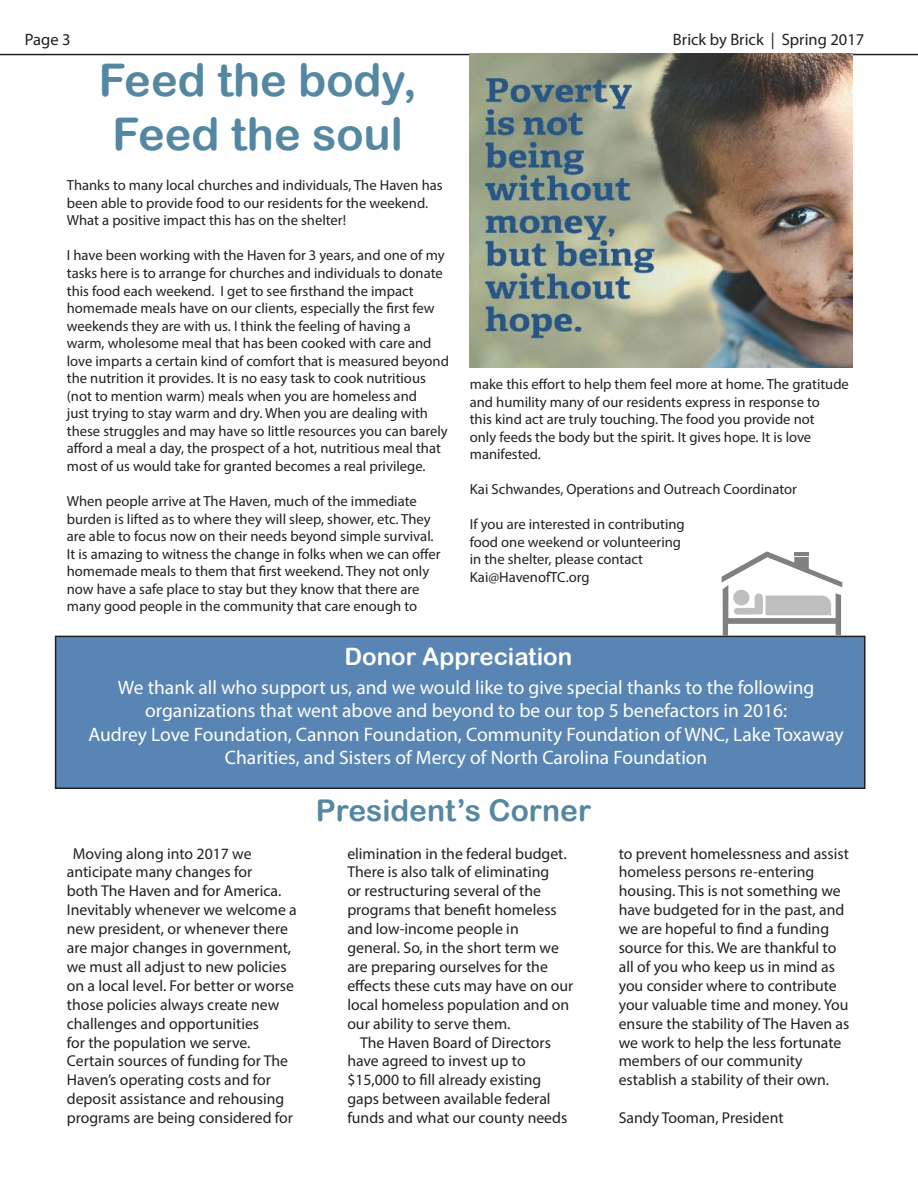
<style>
.page{position:relative;width:918px;height:1188px;background:#fff}
.page>*{position:absolute;margin:0;border:0;box-sizing:border-box;transform-origin:0 0}
.t1{font:45px/54px "Arial Rounded MT Bold";color:#5487a1;text-align:center}
.t2{font:30px "Arial Rounded MT Bold";color:#5487a1}
.t3{font:24px "Arial Rounded MT Bold";color:#fff}
.t4{font:19.5px/23.4px "Myriad Pro";color:#fff;text-align:center}
.t5{font:16.5px "Myriad Pro";color:#241f1f}
.t6{font:15.75px/18.9px "Myriad Pro";color:#241f1f}
.t7{font:14.7px/17.5px "Myriad Pro";color:#241f1f}
</style>
<div class="page">
<hr style="left:0;top:54px;width:918px;height:1px;background:#241f1f">
<div style="left:56px;top:636px;width:809px;height:152px;background:#5885b3"></div>
<div style="left:55px;top:636px;width:811px;height:153px;border:2px solid #241f1f"></div>
<svg style="left:722px;top:551px;width:120px;height:85px"></svg>
<img style="left:470px;top:54px;width:382px;height:313px">
<p class="t5" style="left:25px;top:30px;width:47px">Page 3</p>
<p class="t5" style="left:673px;top:30px;width:193px">Brick by Brick | Spring 2017</p>
<h1 class="t1" style="left:99px;top:53px;width:319px">Feed the body,<br>Feed the soul</h1>
<p class="t7" style="left:67px;top:176px;width:377px">Thanks to many local churches and individuals, The Haven has been able to provide food to our residents for the weekend.<br>What a positive impact this has on the shelter!</p>
<p class="t7" style="left:67px;top:247px;width:384px">I have been working with the Haven for 3 years, and one of my tasks here is to arrange for churches and individuals to donate this food each weekend. I get to see firsthand the impact homemade meals have on our clients, especially the first few weekends they are with us. I think the feeling of having a warm, wholesome meal that has been cooked with care and love imparts a certain kind of comfort that is measured beyond the nutrition it provides. It is no easy task to cook nutritious (not to mention warm) meals when you are homeless and<br>just trying to stay warm and dry. When you are dealing with these struggles and may have so little resources you can barely afford a meal a day, the prospect of a hot, nutritious meal that most of us would take for granted becomes a real privilege.</p>
<p class="t7" style="left:67px;top:492px;width:375px">When people arrive at The Haven, much of the immediate burden is lifted as to where they will sleep, shower, etc. They are able to focus now on their needs beyond simple survival.<br>It is amazing to witness the change in folks when we can offer homemade meals to them that first weekend. They not only now have a safe place to stay but they know that there are many good people in the community that care enough to</p>
<p class="t7" style="left:470px;top:375px;width:381px">make this effort to help them feel more at home. The gratitude and humility many of our residents express in response to<br>this kind act are truly touching. The food you provide not<br>only feeds the body but the spirit. It gives hope. It is love manifested.</p>
<p class="t7" style="left:470px;top:480px;width:329px">Kai Schwandes, Operations and Outreach Coordinator</p>
<p class="t7" style="left:470px;top:515px;width:217px">If you are interested in contributing food one weekend or volunteering in the shelter, please contact<br>Kai@HavenofTC.org</p>
<h3 class="t3" style="left:345px;top:642px;width:229px">Donor Appreciation</h3>
<p class="t4" style="left:88px;top:676px;width:757px">We thank all who support us, and we would like to give special thanks to the following organizations that went above and beyond to be our top 5 benefactors in 2016:<br>Audrey Love Foundation, Cannon Foundation, Community Foundation of WNC, Lake Toxaway Charities, and Sisters of Mercy of North Carolina Foundation</p>
<p class="t6" style="left:67px;top:844px;width:231px;text-indent:6px">Moving along into 2017 we anticipate many changes for<br>both The Haven and for America.<br>Inevitably whenever we welcome a new president, or whenever there are major changes in government, we must all adjust to new policies on a local level. For better or worse those policies always create new challenges and opportunities<br>for the population we serve.<br>Certain sources of funding for The<br>Haven’s operating costs and for deposit assistance and rehousing programs are being considered for</p>
<h2 class="t2" style="left:316px;top:793px;width:277px">President’s Corner</h2>
<p class="t6" style="left:347px;top:844px;width:228px">elimination in the federal budget.<br>There is also talk of eliminating<br>or restructuring several of the programs that benefit homeless and low-income people in general. So, in the short term we are preparing ourselves for the effects these cuts may have on our local homeless population and on our ability to serve them.</p>
<p class="t6" style="left:347px;top:1033px;width:221px;text-indent:13px">The Haven Board of Directors have agreed to invest up to $15,000 to fill already existing gaps between available federal funds and what our county needs</p>
<p class="t6" style="left:619px;top:844px;width:232px">to prevent homelessness and assist homeless persons re-entering housing. This is not something we have budgeted for in the past, and we are hopeful to find a funding source for this. We are thankful to all of you who keep us in mind as you consider where to contribute your valuable time and money. You ensure the stability of The Haven as we work to help the less fortunate members of our community establish a stability of their own.</p>
<p class="t6" style="left:619px;top:1108px;width:166px">Sandy Tooman, President</p>
</div>
